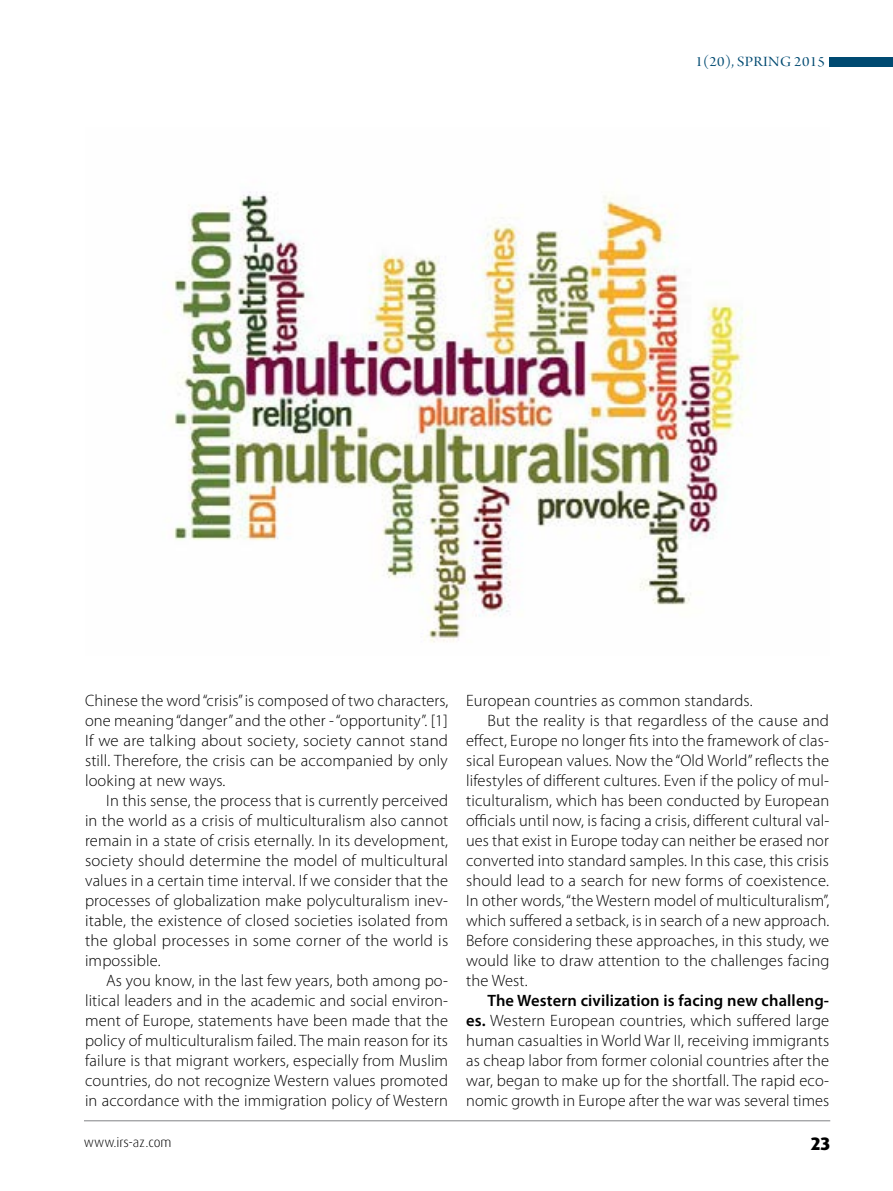
<style>
.page{position:relative;width:893px;height:1191px;background:#fff}
.page>*{position:absolute;margin:0;border:0;box-sizing:border-box;transform-origin:0 0}
.t1{font:800 18px "Dax Pro";color:#000}
.t2{font:300 16.5px/20px "Myriad Pro";letter-spacing:.01em;color:#000;text-align:justify}
.t3{font:15px "Arno Pro Display";letter-spacing:.02em;color:#004a71;scale:1.1 1}
.t4{font:300 13.5px "Dax Pro";color:#000}
.s1{font-weight:600}
</style>
<div class="page">
<hr style="left:84px;top:1120px;width:746px;height:1px;background:#808285">
<div style="left:829px;top:57px;width:64px;height:9px;background:#004a71"></div>
<img style="left:171px;top:191px;width:578px;height:452px">
<p class="t3" style="left:695px;top:53px;width:119px">1(20), SPRING 2015</p>
<p class="t2" style="left:85px;top:691px;width:365px">Chinese the word “crisis” is composed of two characters, one meaning “danger” and the other - “opportunity”. [1] If we are talking about society, society cannot stand still. Therefore, the crisis can be accompanied by only looking at new ways.</p>
<p class="t2" style="left:85px;top:791px;width:365px;text-indent:21px">In this sense, the process that is currently perceived in the world as a crisis of multiculturalism also cannot remain in a state of crisis eternally. In its development, society should determine the model of multicultural values in a certain time interval. If we consider that the processes of globalization make polyculturalism inev&shy;itable, the existence of closed societies isolated from the global processes in some corner of the world is impossible.</p>
<p class="t2" style="left:85px;top:970px;width:365px;text-indent:21px">As you know, in the last few years, both among po&shy;litical leaders and in the academic and social environ&shy;ment of Europe, statements have been made that the policy of multiculturalism failed. The main reason for its failure is that migrant workers, especially from Muslim countries, do not recognize Western values promoted in accordance with the immigration policy of Western</p>
<p class="t2" style="left:466px;top:691px;width:288px">European countries as common standards.</p>
<p class="t2" style="left:487px;top:711px;width:343px">But the reality is that regardless of the cause and</p>
<p class="t2" style="left:466px;top:731px;width:365px">effect, Europe no longer fits into the framework of clas-</p>
<p class="t2" style="left:466px;top:751px;width:365px">sical European values. Now the “Old World” reflects the</p>
<p class="t2" style="left:466px;top:771px;width:365px">lifestyles of different cultures. Even if the policy of mul-</p>
<p class="t2" style="left:466px;top:791px;width:365px">ticulturalism, which has been conducted by European</p>
<p class="t2" style="left:466px;top:811px;width:365px">officials until now, is facing a crisis, different cultural val-</p>
<p class="t2" style="left:466px;top:831px;width:364px">ues that exist in Europe today can neither be erased nor</p>
<p class="t2" style="left:466px;top:851px;width:364px">converted into standard samples. In this case, this crisis</p>
<p class="t2" style="left:466px;top:870px;width:364px">should lead to a search for new forms of coexistence.</p>
<p class="t2" style="left:466px;top:890px;width:365px">In other words, “the Western model of multiculturalism”,</p>
<p class="t2" style="left:466px;top:910px;width:365px">which suffered a setback, is in search of a new approach.</p>
<p class="t2" style="left:466px;top:930px;width:365px">Before considering these approaches, in this study, we</p>
<p class="t2" style="left:466px;top:950px;width:365px">would like to draw attention to the challenges facing</p>
<p class="t2" style="left:466px;top:970px;width:63px">the West.</p>
<p class="t2" style="left:466px;top:990px;width:365px;text-indent:21px"><span class="s1">The Western civilization is facing new challeng&shy;es.</span> Western European countries, which suffered large human casualties in World War II, receiving immigrants as cheap labor from former colonial countries after the war, began to make up for the shortfall. The rapid eco&shy;nomic growth in Europe after the war was several times</p>
<p class="t4" style="left:84px;top:1133px;width:89px">www.irs-az.com</p>
<p class="t1" style="left:811px;top:1131px;width:21px">23</p>
</div>
